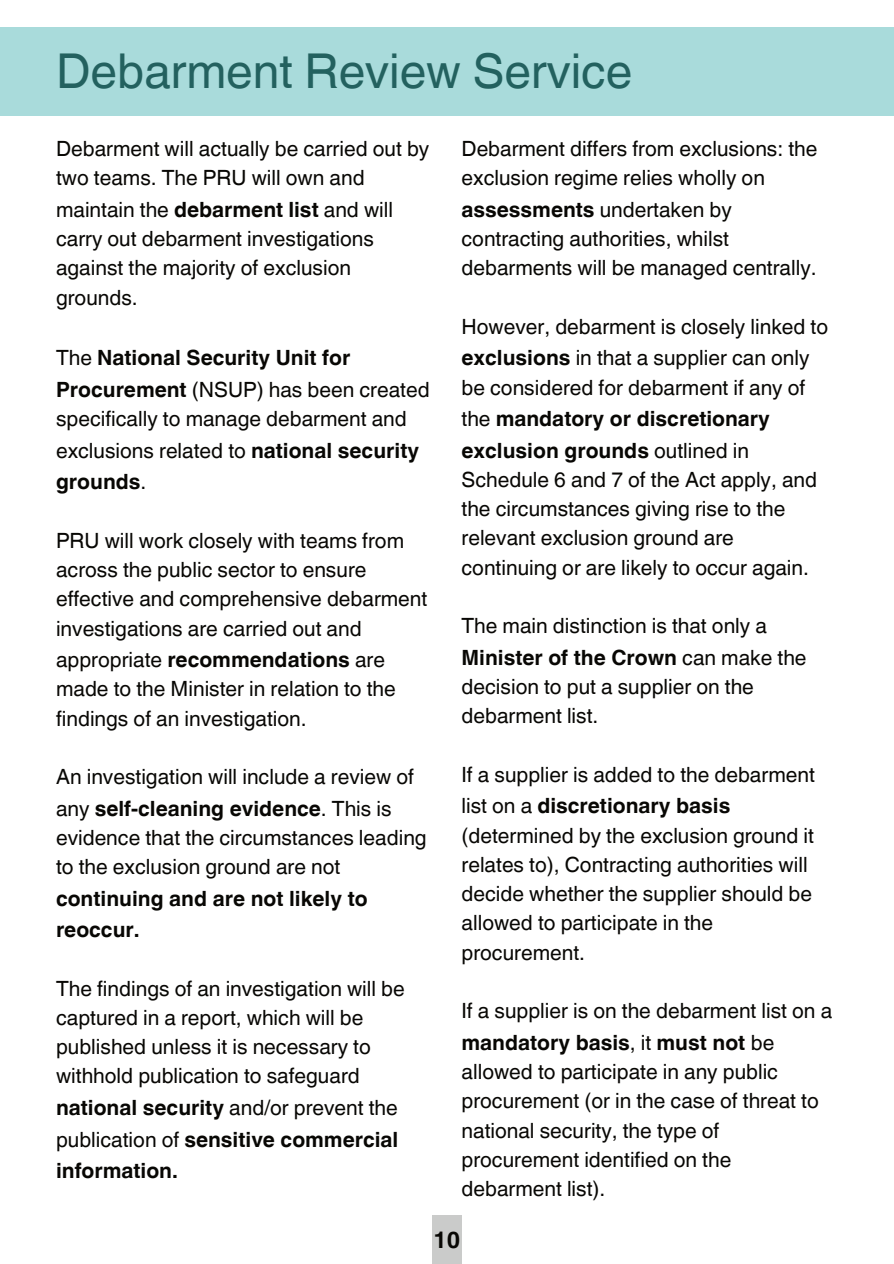
<style>
.page{position:relative;width:894px;height:1264px;background:#fff}
.page>*{position:absolute;margin:0;border:0;box-sizing:border-box;transform-origin:0 0}
.t1{font:48px "Helvetica World";color:#23615f}
.t2{font:700 23.4px "Helvetica World";color:#080704}
.t3{font:21px/29.2px "Helvetica World";color:#080704}
.t4{font:700 21px/31.5px "Helvetica World";color:#080704}
.s1{font-weight:700}
.s2{font-weight:400}
</style>
<div class="page">
<div style="left:0;top:27px;width:893px;height:89px;background:#a9dbdb"></div>
<div style="left:432px;top:1214px;width:29px;height:49px;background:#cacbca"></div>
<h1 class="t1" style="left:56px;top:43px;width:578px">Debarment Review Service</h1>
<p class="t3" style="left:56px;top:134px;width:374px">Debarment will actually be carried out by two teams. The PRU will own and</p>
<p class="t3" style="left:56px;top:195px;width:338px">maintain the <span class="s1">debarment list</span> and will carry out debarment investigations against the majority of exclusion grounds.</p>
<p class="t4" style="left:56px;top:342px;width:375px"><span class="s2">The</span> National Security Unit for<br>Procurement <span class="s2">(NSUP) has been created</span></p>
<p class="t3" style="left:56px;top:403px;width:364px;line-height:31.5px">specifically to manage debarment and exclusions related to <span class="s1">national security grounds</span>.</p>
<p class="t3" style="left:56px;top:526px;width:373px">PRU will work closely with teams from across the public sector to ensure effective and comprehensive debarment investigations are carried out and</p>
<p class="t3" style="left:56px;top:645px;width:341px">appropriate <span class="s1">recommendations</span> are made to the Minister in relation to the findings of an investigation.</p>
<p class="t3" style="left:56px;top:761px;width:359px;line-height:31.5px">An investigation will include a review of any <span class="s1">self-cleaning evidence</span>. This is</p>
<p class="t3" style="left:56px;top:823px;width:372px">evidence that the circumstances leading to the exclusion ground are not</p>
<p class="t4" style="left:56px;top:882px;width:313px">continuing and are not likely to reoccur.</p>
<p class="t3" style="left:56px;top:973px;width:350px">The findings of an investigation will be captured in a report, which will be published unless it is necessary to withhold publication to safeguard</p>
<p class="t4" style="left:56px;top:1091px;width:344px;text-align:justify">national security <span class="s2">and/or prevent the publication of</span> sensitive commercial information.</p>
<p class="t3" style="left:461px;top:134px;width:357px">Debarment differs from exclusions: the exclusion regime relies wholly on</p>
<p class="t3" style="left:461px;top:195px;width:356px"><span class="s1">assessments</span> undertaken by contracting authorities, whilst debarments will be managed centrally.</p>
<p class="t3" style="left:461px;top:311px;width:368px;line-height:31.5px">However, debarment is closely linked to <span class="s1">exclusions</span> in that a supplier can only</p>
<p class="t3" style="left:461px;top:371px;width:345px;line-height:31.5px">be considered for debarment if any of the <span class="s1">mandatory or discretionary exclusion grounds</span> outlined in</p>
<p class="t3" style="left:461px;top:465px;width:357px">Schedule 6 and 7 of the Act apply, and the circumstances giving rise to the relevant exclusion ground are continuing or are likely to occur again.</p>
<p class="t3" style="left:461px;top:610px;width:346px;line-height:31.5px">The main distinction is that only a<br><span class="s1">Minister of the Crown</span> can make the</p>
<p class="t3" style="left:461px;top:672px;width:294px">decision to put a supplier on the debarment list.</p>
<p class="t3" style="left:461px;top:758px;width:355px;line-height:31.5px">If a supplier is added to the debarment list on a <span class="s1">discretionary basis</span></p>
<p class="t3" style="left:461px;top:820px;width:354px">(determined by the exclusion ground it relates to), Contracting authorities will decide whether the supplier should be allowed to participate in the procurement.</p>
<p class="t3" style="left:461px;top:995px;width:372px;line-height:31.5px">If a supplier is on the debarment list on a <span class="s1">mandatory basis</span>, it <span class="s1">must not</span> be</p>
<p class="t3" style="left:461px;top:1057px;width:358px">allowed to participate in any public procurement (or in the case of threat to national security, the type of procurement identified on the debarment list).</p>
<p class="t2" style="left:433px;top:1225px;width:28px">10</p>
</div>
